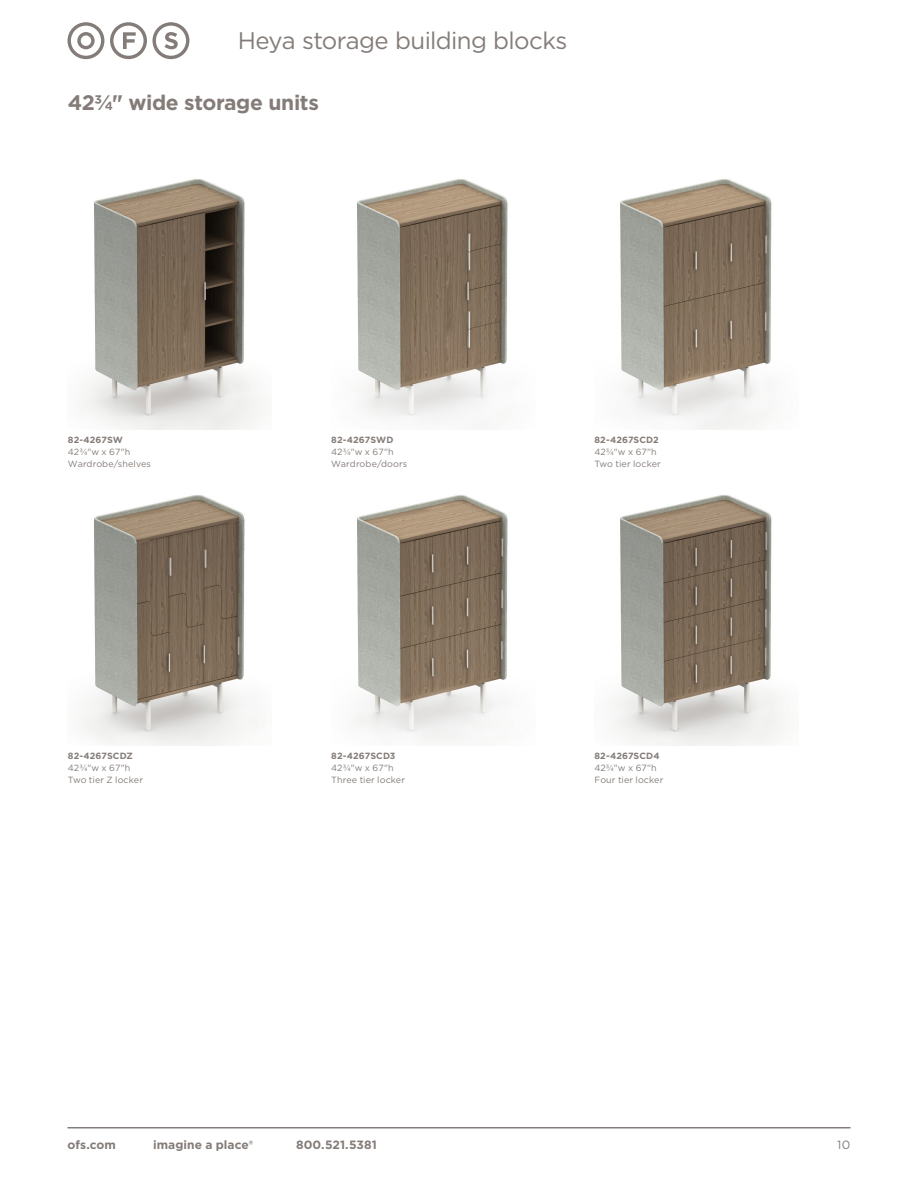
<style>
.page{position:relative;width:918px;height:1188px;background:#fff}
.page>*{position:absolute;margin:0;border:0;box-sizing:border-box;transform-origin:0 0}
.t1{font:24px "Gotham";letter-spacing:-.025em;color:#847c78}
.Heading_16pt_Bold{font:700 21px "Gotham";letter-spacing:-.02em;color:#847c78}
.t2{font:700 12px "Gotham";letter-spacing:.005em;color:#847c78}
.t3{font:12px "Gotham";color:#847c78}
.carolina_ofs_com_8pt_Bold{font:9px "Gotham";letter-spacing:.01em;color:#847c78}
.carolina_ofs_com_8pt_Bold-2{font:700 9px "Gotham";letter-spacing:.01em;color:#847c78}
</style>
<div class="page">
<hr style="left:68px;top:1127px;width:782px;height:1px;background:#847c78">
<svg style="left:67px;top:22px;width:37px;height:37px"></svg>
<svg style="left:110px;top:22px;width:79px;height:37px"></svg>
<img style="left:79px;top:179px;width:183px;height:250px">
<img style="left:357px;top:179px;width:151px;height:250px">
<img style="left:620px;top:179px;width:152px;height:250px">
<img style="left:81px;top:495px;width:175px;height:250px">
<img style="left:353px;top:495px;width:155px;height:248px">
<img style="left:609px;top:495px;width:176px;height:250px">
<h1 class="t1" style="left:238px;top:25px;width:331px">Heya storage building blocks</h1>
<p class="Heading_16pt_Bold" style="left:68px;top:88px;width:253px">423/4" wide storage units</p>
<p class="carolina_ofs_com_8pt_Bold-2" style="left:68px;top:434px;width:57px">82-4267SW</p>
<p class="carolina_ofs_com_8pt_Bold" style="left:68px;top:446px;width:64px">423/4"w x 67"h</p>
<p class="carolina_ofs_com_8pt_Bold" style="left:68px;top:458px;width:85px">Wardrobe/shelves</p>
<p class="carolina_ofs_com_8pt_Bold-2" style="left:68px;top:750px;width:67px">82-4267SCDZ</p>
<p class="carolina_ofs_com_8pt_Bold" style="left:68px;top:762px;width:64px">423/4"w x 67"h</p>
<p class="carolina_ofs_com_8pt_Bold" style="left:68px;top:774px;width:77px">Two tier Z locker</p>
<p class="carolina_ofs_com_8pt_Bold-2" style="left:331px;top:434px;width:64px">82-4267SWD</p>
<p class="carolina_ofs_com_8pt_Bold" style="left:331px;top:446px;width:64px">423/4"w x 67"h</p>
<p class="carolina_ofs_com_8pt_Bold" style="left:331px;top:458px;width:78px">Wardrobe/doors</p>
<p class="carolina_ofs_com_8pt_Bold-2" style="left:331px;top:750px;width:66px">82-4267SCD3</p>
<p class="carolina_ofs_com_8pt_Bold" style="left:331px;top:762px;width:64px">423/4"w x 67"h</p>
<p class="carolina_ofs_com_8pt_Bold" style="left:331px;top:774px;width:75px">Three tier locker</p>
<p class="carolina_ofs_com_8pt_Bold-2" style="left:594px;top:434px;width:66px">82-4267SCD2</p>
<p class="carolina_ofs_com_8pt_Bold" style="left:594px;top:446px;width:64px">423/4"w x 67"h</p>
<p class="carolina_ofs_com_8pt_Bold" style="left:594px;top:458px;width:68px">Two tier locker</p>
<p class="carolina_ofs_com_8pt_Bold-2" style="left:594px;top:750px;width:67px">82-4267SCD4</p>
<p class="carolina_ofs_com_8pt_Bold" style="left:594px;top:762px;width:64px">423/4"w x 67"h</p>
<p class="carolina_ofs_com_8pt_Bold" style="left:594px;top:774px;width:70px">Four tier locker</p>
<h3 class="t2" style="left:68px;top:1137px;width:50px">ofs.com</h3>
<h3 class="t2" style="left:153px;top:1137px;width:102px">imagine a place®</h3>
<h3 class="t2" style="left:296px;top:1137px;width:82px">800.521.5381</h3>
<h3 class="t3" style="left:837px;top:1137px;width:15px">10</h3>
</div>
